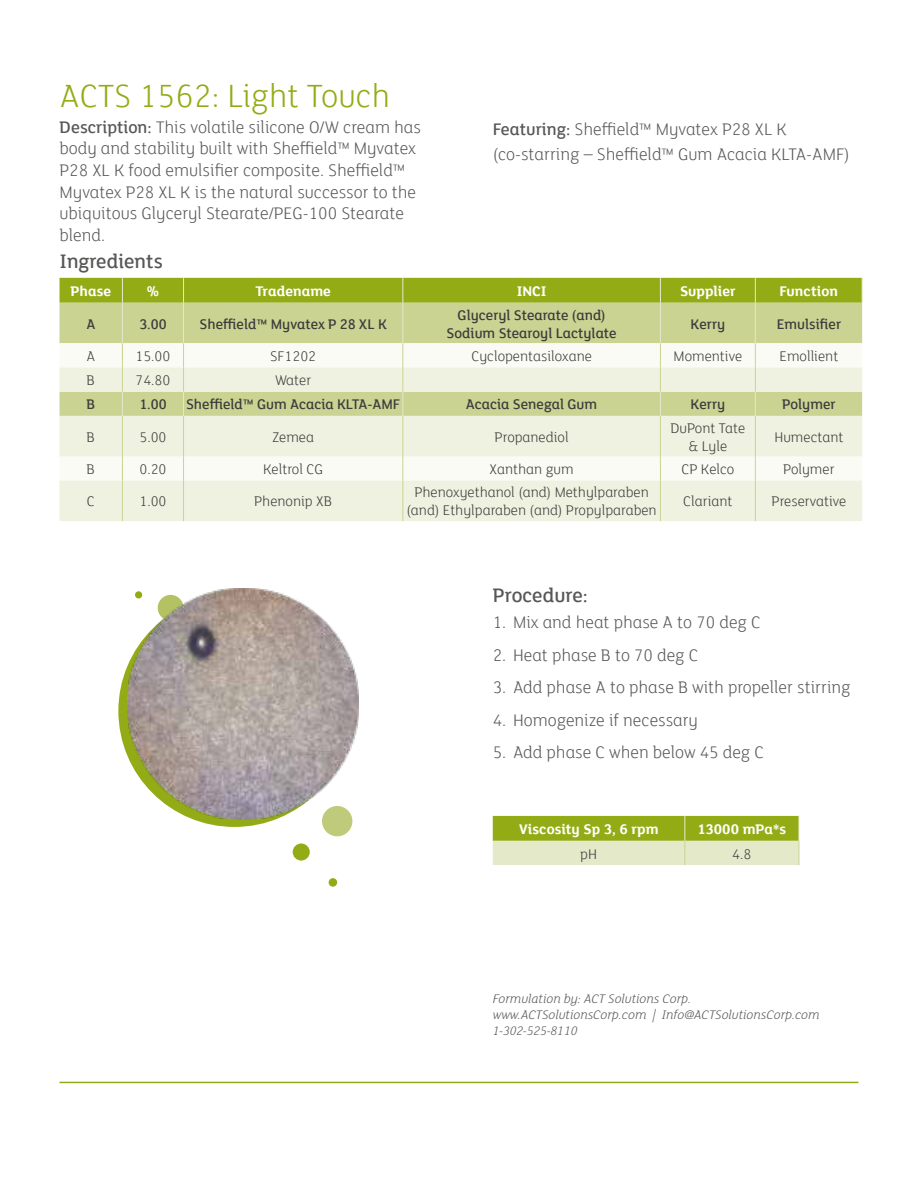
<style>
.page{position:relative;width:918px;height:1188px;background:#fff}
.page>*{position:absolute;margin:0;border:0;box-sizing:border-box;transform-origin:0 0}
.t1{font:300 34.5px "Kerry";color:#93ac16}
.t2{font:21px "Kerry";color:#575756}
.t3{font:300 18px/21.6px "Kerry";color:#575756}
.t4{font:300 15px/18px "Kerry";color:#3c3c3b;text-align:center}
.t5{font:15px/18px "Kerry";color:#3c3c3b;text-align:center}
.t6{font:700 15px "Kerry";letter-spacing:.005em;color:#fff}
.t7{font:italic 300 13.5px/16.2px "Kerry";color:#575756}
.s1{font-weight:400}
</style>
<div class="page">
<svg style="left:118px;top:595px;width:232px;height:232px"></svg>
<hr style="left:60px;top:1082px;width:798px;height:1px;background:#93ac16">
<div style="left:60px;top:303px;width:802px;height:40px;background:#cad392"></div>
<div style="left:60px;top:343px;width:802px;height:24px;background:#fafbf5"></div>
<svg style="left:60px;top:367px;width:802px;height:154px;background:#ebeed7"></svg>
<div style="left:60px;top:278px;width:803px;height:25px;background:#93ac16"></div>
<hr style="left:122px;top:416px;width:1px;height:40px;background:#cad392">
<svg style="left:122px;top:456px;width:1px;height:25px"></svg>
<hr style="left:122px;top:481px;width:1px;height:40px;background:#cad392">
<hr style="left:183px;top:416px;width:1px;height:40px;background:#cad392">
<hr style="left:402px;top:416px;width:1px;height:40px;background:#cad392">
<hr style="left:660px;top:416px;width:1px;height:40px;background:#cad392">
<hr style="left:755px;top:416px;width:1px;height:40px;background:#cad392">
<svg style="left:183px;top:456px;width:1px;height:25px"></svg>
<svg style="left:402px;top:456px;width:1px;height:25px"></svg>
<svg style="left:660px;top:456px;width:1px;height:25px"></svg>
<svg style="left:755px;top:456px;width:1px;height:25px"></svg>
<hr style="left:183px;top:481px;width:1px;height:40px;background:#cad392">
<hr style="left:402px;top:481px;width:1px;height:40px;background:#cad392">
<hr style="left:660px;top:481px;width:1px;height:40px;background:#cad392">
<hr style="left:755px;top:481px;width:1px;height:40px;background:#cad392">
<hr style="left:122px;top:303px;width:1px;height:40px;background:#e4e9ca">
<hr style="left:183px;top:303px;width:1px;height:40px;background:#e4e9ca">
<hr style="left:402px;top:303px;width:1px;height:40px;background:#e4e9ca">
<hr style="left:660px;top:303px;width:1px;height:40px;background:#e4e9ca">
<hr style="left:755px;top:303px;width:1px;height:40px;background:#e4e9ca">
<svg style="left:122px;top:343px;width:1px;height:73px"></svg>
<svg style="left:183px;top:343px;width:1px;height:73px"></svg>
<svg style="left:402px;top:343px;width:1px;height:73px"></svg>
<svg style="left:660px;top:343px;width:1px;height:73px"></svg>
<svg style="left:755px;top:343px;width:1px;height:73px"></svg>
<svg style="left:493px;top:816px;width:307px;height:49px;background:#bbca70"></svg>
<div style="left:322px;top:806px;width:30px;height:30px;background:#c0ca7b;border-radius:50%"></div>
<div style="left:293px;top:843px;width:17px;height:18px;background:#93ac16;border-radius:50%"></div>
<div style="left:329px;top:878px;width:8px;height:9px;background:#93ac16;border-radius:50%"></div>
<img style="left:128px;top:588px;width:231px;height:231px">
<h1 class="t1" style="left:60px;top:78px;width:332px">ACTS 1562: Light Touch</h1>
<p class="t3" style="left:60px;top:117px;width:363px"><span class="s1">Description:</span> This volatile silicone O/W cream has body and stability built with Sheffield™ Myvatex P28 XL K food emulsifier composite. Sheffield™ Myvatex P28 XL K is the natural successor to the ubiquitous Glyceryl Stearate/PEG-100 Stearate blend.</p>
<p class="t2" style="left:60px;top:250px;width:105px">Ingredients</p>
<p class="t3" style="left:493px;top:116px;width:359px;line-height:25.8px"><span class="s1">Featuring:</span> Sheffield™ Myvatex P28 XL K (co-starring – Sheffield™ Gum Acacia KLTA-AMF)</p>
<p class="t6" style="left:71px;top:283px;width:42px">Phase</p>
<p class="t6" style="left:147px;top:283px;width:14px">%</p>
<p class="t6" style="left:255px;top:283px;width:77px">Tradename</p>
<p class="t6" style="left:517px;top:283px;width:31px">INCI</p>
<p class="t6" style="left:680px;top:283px;width:57px">Supplier</p>
<p class="t6" style="left:779px;top:283px;width:60px">Function</p>
<p class="t5" style="left:86px;top:315px;width:10px">A</p>
<p class="t5" style="left:139px;top:315px;width:29px">3.00</p>
<p class="t5" style="left:200px;top:315px;width:189px">Sheffield™ Myvatex P 28 XL K</p>
<p class="t5" style="left:447px;top:306px;width:172px">Glyceryl Stearate (and)<br>Sodium Stearoyl Lactylate</p>
<p class="t5" style="left:691px;top:315px;width:36px">Kerry</p>
<p class="t5" style="left:777px;top:315px;width:66px">Emulsifier</p>
<p class="t4" style="left:86px;top:348px;width:10px">A</p>
<p class="t4" style="left:135px;top:348px;width:37px">15.00</p>
<p class="t4" style="left:270px;top:348px;width:48px">SF1202</p>
<p class="t4" style="left:471px;top:348px;width:122px">Cyclopentasiloxane</p>
<p class="t4" style="left:674px;top:348px;width:70px">Momentive</p>
<p class="t4" style="left:780px;top:348px;width:60px">Emollient</p>
<p class="t4" style="left:87px;top:372px;width:10px">B</p>
<p class="t4" style="left:135px;top:372px;width:37px">74.80</p>
<p class="t4" style="left:275px;top:372px;width:38px">Water</p>
<p class="t5" style="left:87px;top:396px;width:10px">B</p>
<p class="t5" style="left:139px;top:396px;width:29px">1.00</p>
<p class="t5" style="left:186px;top:396px;width:216px">Sheffield™ Gum Acacia KLTA-AMF</p>
<p class="t5" style="left:466px;top:396px;width:133px">Acacia Senegal Gum</p>
<p class="t5" style="left:691px;top:396px;width:36px">Kerry</p>
<p class="t5" style="left:782px;top:396px;width:55px">Polymer</p>
<p class="t4" style="left:87px;top:428px;width:10px">B</p>
<p class="t4" style="left:139px;top:428px;width:29px">5.00</p>
<p class="t4" style="left:272px;top:428px;width:43px">Zemea</p>
<p class="t4" style="left:495px;top:428px;width:76px">Propanediol</p>
<p class="t4" style="left:671px;top:419px;width:76px">DuPont Tate &amp; Lyle</p>
<p class="t4" style="left:774px;top:428px;width:71px">Humectant</p>
<p class="t4" style="left:87px;top:461px;width:10px">B</p>
<p class="t4" style="left:139px;top:461px;width:29px">0.20</p>
<p class="t4" style="left:263px;top:461px;width:62px">Keltrol CG</p>
<p class="t4" style="left:490px;top:461px;width:86px">Xanthan gum</p>
<p class="t4" style="left:681px;top:461px;width:55px">CP Kelco</p>
<p class="t4" style="left:783px;top:461px;width:53px">Polymer</p>
<p class="t4" style="left:87px;top:493px;width:9px">C</p>
<p class="t4" style="left:139px;top:493px;width:29px">1.00</p>
<p class="t4" style="left:254px;top:493px;width:79px">Phenonip XB</p>
<p class="t4" style="left:407px;top:484px;width:252px">Phenoxyethanol (and) Methylparaben (and) Ethylparaben (and) Propylparaben</p>
<p class="t4" style="left:683px;top:493px;width:51px">Clariant</p>
<p class="t4" style="left:772px;top:493px;width:76px">Preservative</p>
<p class="t2" style="left:493px;top:584px;width:97px">Procedure:</p>
<p class="t3" style="left:493px;top:612px;width:270px">1. Mix and heat phase A to 70 deg C</p>
<p class="t3" style="left:493px;top:645px;width:207px">2. Heat phase B to 70 deg C</p>
<p class="t3" style="left:493px;top:677px;width:360px">3. Add phase A to phase B with propeller stirring</p>
<p class="t3" style="left:493px;top:710px;width:207px">4. Homogenize if necessary</p>
<p class="t3" style="left:493px;top:742px;width:273px">5. Add phase C when below 45 deg C</p>
<p class="t6" style="left:519px;top:821px;width:141px">Viscosity Sp 3, 6 rpm</p>
<p class="t6" style="left:697px;top:821px;width:90px">13000 mPa*s</p>
<p class="t4" style="left:580px;top:845px;width:18px">pH</p>
<p class="t4" style="left:732px;top:845px;width:21px">4.8</p>
<p class="t7" style="left:493px;top:990px;width:328px">Formulation by: ACT Solutions Corp. www.ACTSolutionsCorp.com | Info@ACTSolutionsCorp.com<br>1-302-525-8110</p>
</div>
